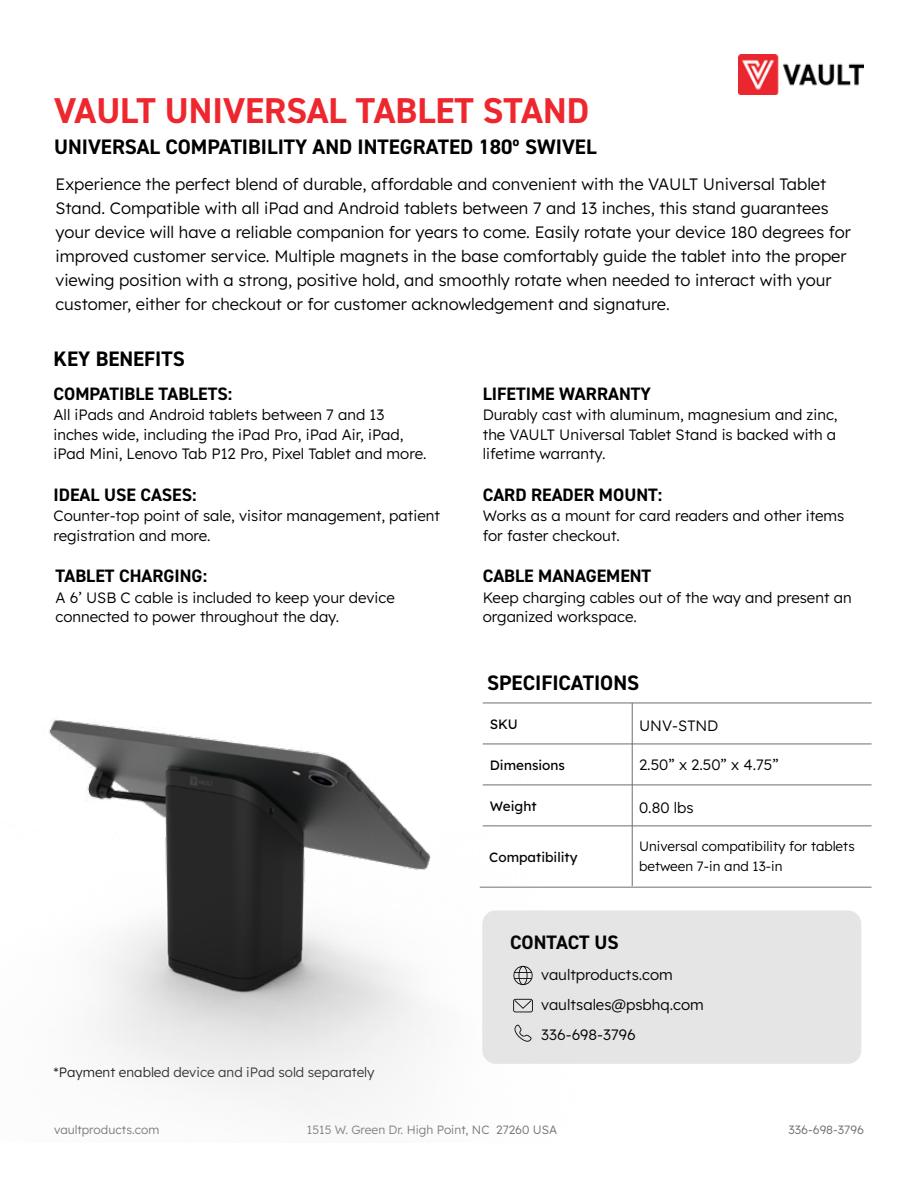
<style>
.page{position:relative;width:918px;height:1188px;background:#fff}
.page>*{position:absolute;margin:0;border:0;box-sizing:border-box;transform-origin:0 0}
.t1{font:700 36px "DIN2014";color:#ee272f}
.t2{font:700 21px "DIN2014";color:#000}
.t3{font:700 19.5px "DIN2014";letter-spacing:-.005em;color:#000}
.t4{font:700 18px "DIN2014";color:#000}
.t5{font:300 16.5px/24px "Lexend";color:#000}
.t6{font:300 15px/19.5px "Lexend";color:#000}
.t7{font:300 13.5px/19.5px "Lexend";color:#000}
.t8{font:13.5px "Lexend";color:#000}
.t9{font:300 12px "Lexend";color:#6e6e6e}
</style>
<div class="page">
<img style="left:738px;top:54px;width:126px;height:40px">
<div style="left:482px;top:910px;width:379px;height:154px;background:#e5e5e5;border-radius:14px"></div>
<hr style="left:480px;top:887px;width:392px;height:1px;background:#6e6e6e">
<hr style="left:632px;top:703px;width:1px;height:183px;background:#6e6e6e">
<hr style="left:483px;top:743px;width:389px;height:1px;background:#6e6e6e">
<hr style="left:483px;top:784px;width:389px;height:1px;background:#6e6e6e">
<hr style="left:483px;top:825px;width:389px;height:1px;background:#6e6e6e">
<hr style="left:483px;top:703px;width:389px;height:1px;background:#6e6e6e">
<img style="left:48px;top:702px;width:527px;height:405px">
<h1 class="t1" style="left:54px;top:86px;width:537px">VAULT UNIVERSAL TABLET STAND</h1>
<h2 class="t2" style="left:54px;top:133px;width:544px">UNIVERSAL COMPATIBILITY AND INTEGRATED 180º SWIVEL</h2>
<p class="t5" style="left:56px;top:171px;width:797px">Experience the perfect blend of durable, affordable and convenient with the VAULT Universal Tablet Stand. Compatible with all iPad and Android tablets between 7 and 13 inches, this stand guarantees your device will have a reliable companion for years to come. Easily rotate your device 180 degrees for improved customer service. Multiple magnets in the base comfortably guide the tablet into the proper viewing position with a strong, positive hold, and smoothly rotate when needed to interact with your customer, either for checkout or for customer acknowledgement and signature.</p>
<h2 class="t2" style="left:54px;top:345px;width:133px">KEY BENEFITS</h2>
<p class="t4" style="left:54px;top:381px;width:180px">COMPATIBLE TABLETS:</p>
<p class="t4" style="left:483px;top:381px;width:170px">LIFETIME WARRANTY</p>
<p class="t6" style="left:54px;top:404px;width:374px">All iPads and Android tablets between 7 and 13 inches wide, including the iPad Pro, iPad Air, iPad, iPad Mini, Lenovo Tab P12 Pro, Pixel Tablet and more.</p>
<p class="t6" style="left:483px;top:404px;width:356px;text-align:justify">Durably cast with aluminum, magnesium and zinc, the VAULT Universal Tablet Stand is backed with a lifetime warranty.</p>
<p class="t4" style="left:54px;top:482px;width:144px">IDEAL USE CASES:</p>
<p class="t4" style="left:483px;top:482px;width:181px">CARD READER MOUNT:</p>
<p class="t6" style="left:54px;top:505px;width:388px">Counter-top point of sale, visitor management, patient registration and more.</p>
<p class="t6" style="left:483px;top:505px;width:363px">Works as a mount for card readers and other items for faster checkout.</p>
<p class="t4" style="left:56px;top:564px;width:153px">TABLET CHARGING:</p>
<p class="t4" style="left:483px;top:564px;width:170px">CABLE MANAGEMENT</p>
<p class="t6" style="left:56px;top:587px;width:341px">A 6’ USB C cable is included to keep your device connected to power throughout the day.</p>
<p class="t6" style="left:483px;top:587px;width:370px">Keep charging cables out of the way and present an organized workspace.</p>
<h2 class="t2" style="left:487px;top:669px;width:154px">SPECIFICATIONS</h2>
<p class="t8" style="left:490px;top:714px;width:30px">SKU</p>
<p class="t8" style="left:490px;top:756px;width:77px">Dimensions</p>
<p class="t8" style="left:490px;top:796px;width:48px">Weight</p>
<p class="t8" style="left:489px;top:848px;width:90px">Compatibility</p>
<p class="t6" style="left:639px;top:714px;width:81px">UNV-STND</p>
<p class="t6" style="left:639px;top:754px;width:141px">2.50” x 2.50” x 4.75”</p>
<p class="t6" style="left:639px;top:797px;width:56px">0.80 lbs</p>
<p class="t7" style="left:639px;top:836px;width:217px">Universal compatibility for tablets between 7-in and 13-in</p>
<h3 class="t3" style="left:510px;top:930px;width:110px">CONTACT US</h3>
<p class="t6" style="left:541px;top:959px;width:164px;line-height:30px">vaultproducts.com vaultsales@psbhq.com<br>336-698-3796</p>
<p class="t7" style="left:54px;top:1062px;width:322px">*Payment enabled device and iPad sold separately</p>
<p class="t9" style="left:54px;top:1121px;width:107px">vaultproducts.com</p>
<p class="t9" style="left:307px;top:1121px;width:252px">1515 W. Green Dr. High Point, NC 27260 USA</p>
<p class="t9" style="left:788px;top:1121px;width:77px">336-698-3796</p>
</div>
